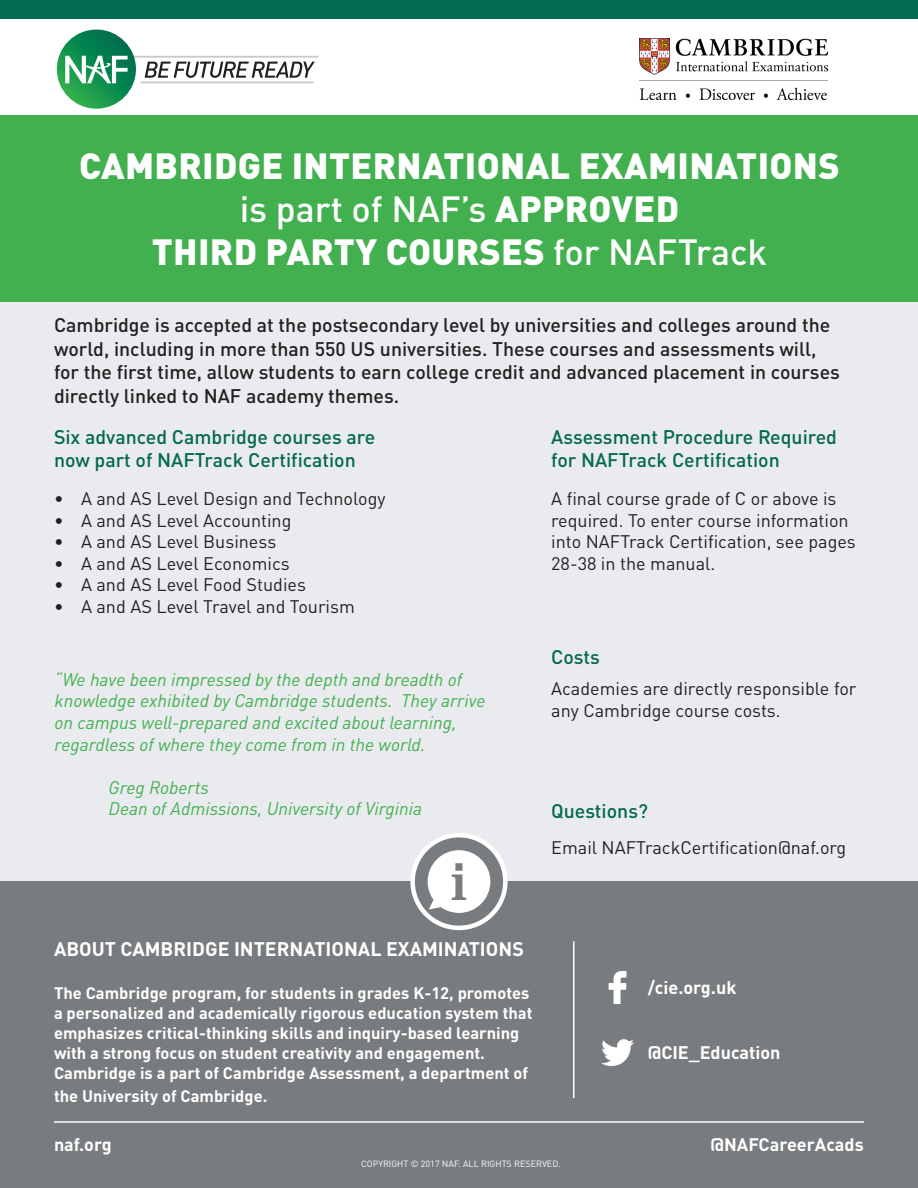
<style>
.page{position:relative;width:918px;height:1188px;background:#fff}
.page>*{position:absolute;margin:0;border:0;box-sizing:border-box;transform-origin:0 0}
.t1{font:600 48px "Lucida Bright";color:#797c7f}
.t2{font:900 36px/43.2px "DINOT";letter-spacing:.01em;color:#fff;text-align:center}
.t3{font:500 19.5px/23.4px "DINOT";color:#231f20}
.t4{font:500 19.5px/23.4px "DINOT";color:#03684f}
.t5{font:700 19.5px "DINOT";color:#fff}
.t6{font:18px/21.6px "DINOT";color:#231f20}
.t7{font:italic 18px/21.6px "DINOT";color:#42b04f}
.t8{font:700 18px "DINOT";color:#fff}
.t9{font:700 16.5px/19.8px "DINOT";color:#fff}
.t10{font:9px "DINOT";color:#fff}
.s1{font-weight:500}
</style>
<div class="page">
<div style="left:0;top:302px;width:918px;height:610px;background:#e9ebef"></div>
<div style="left:0;top:882px;width:918px;height:306px;background:#797c7f"></div>
<div style="left:0;top:0;width:918px;height:18px;background:#036c50"></div>
<hr style="left:573px;top:941px;width:1px;height:157px;background:#fff">
<img style="left:608px;top:971px;width:19px;height:32px">
<img style="left:602px;top:1039px;width:32px;height:27px">
<svg style="left:413px;top:835px;width:92px;height:93px;fill:#797c7f"></svg>
<div style="left:410px;top:833px;width:98px;height:97px;border:4px solid #fff;border-radius:50%"></div>
<div style="left:428px;top:850px;width:62px;height:63px;background:#fff;border-radius:50%"></div>
<svg style="left:429px;top:891px;width:17px;height:19px"></svg>
<hr style="left:54px;top:1121px;width:810px;height:2px;background:#fff">
<svg style="left:145px;top:62px;width:170px;height:16px"></svg>
<hr style="left:127px;top:56px;width:192px;height:2px;background:#c7c8ca">
<hr style="left:140px;top:81px;width:174px;height:2px;background:#c7c8ca">
<svg style="left:57px;top:30px;width:79px;height:79px;background:#138e50"></svg>
<svg style="left:65px;top:56px;width:63px;height:27px"></svg>
<img style="left:639px;top:39px;width:189px;height:60px">
<div style="left:0;top:115px;width:918px;height:187px;background:#42b04f"></div>
<p class="t2" style="left:79px;top:143px;width:762px">CAMBRIDGE INTERNATIONAL EXAMINATIONS <span class="s1">is part of NAF’s</span> APPROVED<br>THIRD PARTY COURSES <span class="s1">for NAFTrack</span></p>
<p class="t3" style="left:54px;top:313px;width:787px">Cambridge is accepted at the postsecondary level by universities and colleges around the world, including in more than 550 US universities. These courses and assessments will, for the first time, allow students to earn college credit and advanced placement in courses directly linked to NAF academy themes.</p>
<p class="t4" style="left:54px;top:425px;width:323px">Six advanced Cambridge courses are now part of NAFTrack Certification</p>
<p class="t4" style="left:551px;top:425px;width:287px">Assessment Procedure Required for NAFTrack Certification</p>
<p class="t6" style="left:54px;top:487px;width:333px">• A and AS Level Design and Technology</p>
<p class="t6" style="left:54px;top:509px;width:239px">• A and AS Level Accounting</p>
<p class="t6" style="left:54px;top:531px;width:224px">• A and AS Level Business</p>
<p class="t6" style="left:54px;top:552px;width:237px">• A and AS Level Economics</p>
<p class="t6" style="left:54px;top:574px;width:254px">• A and AS Level Food Studies</p>
<p class="t6" style="left:54px;top:595px;width:302px">• A and AS Level Travel and Tourism</p>
<p class="t7" style="left:55px;top:668px;width:433px">“We have been impressed by the depth and breadth of knowledge exhibited by Cambridge students. They arrive on campus well-prepared and excited about learning, regardless of where they come from in the world.</p>
<p class="t7" style="left:109px;top:776px;width:315px">Greg Roberts<br>Dean of Admissions, University of Virginia</p>
<p class="t1" style="left:451px;top:856px;width:17px">i</p>
<p class="t5" style="left:54px;top:937px;width:471px">ABOUT CAMBRIDGE INTERNATIONAL EXAMINATIONS</p>
<p class="t9" style="left:54px;top:983px;width:480px">The Cambridge program, for students in grades K-12, promotes a personalized and academically rigorous education system that emphasizes critical-thinking skills and inquiry-based learning with a strong focus on student creativity and engagement.<br>Cambridge is a part of Cambridge Assessment, a department of</p>
<p class="t9" style="left:54px;top:1086px;width:215px">the University of Cambridge.</p>
<p class="t6" style="left:551px;top:487px;width:306px">A final course grade of C or above is required. To enter course information into NAFTrack Certification, see pages 28-38 in the manual.</p>
<p class="t4" style="left:551px;top:645px;width:50px">Costs</p>
<p class="t6" style="left:551px;top:677px;width:307px">Academies are directly responsible for any Cambridge course costs.</p>
<p class="t4" style="left:551px;top:799px;width:98px">Questions?</p>
<p class="t6" style="left:551px;top:836px;width:297px">Email NAFTrackCertification@naf.org</p>
<p class="t8" style="left:648px;top:976px;width:90px">/cie.org.uk</p>
<p class="t8" style="left:648px;top:1041px;width:134px">@CIE_Education</p>
<p class="t8" style="left:54px;top:1133px;width:59px">naf.org</p>
<p class="t8" style="left:710px;top:1133px;width:155px">@NAFCareerAcads</p>
<p class="t10" style="left:361px;top:1159px;width:201px">COPYRIGHT © 2017 NAF. ALL RIGHTS RESERVED.</p>
</div>
